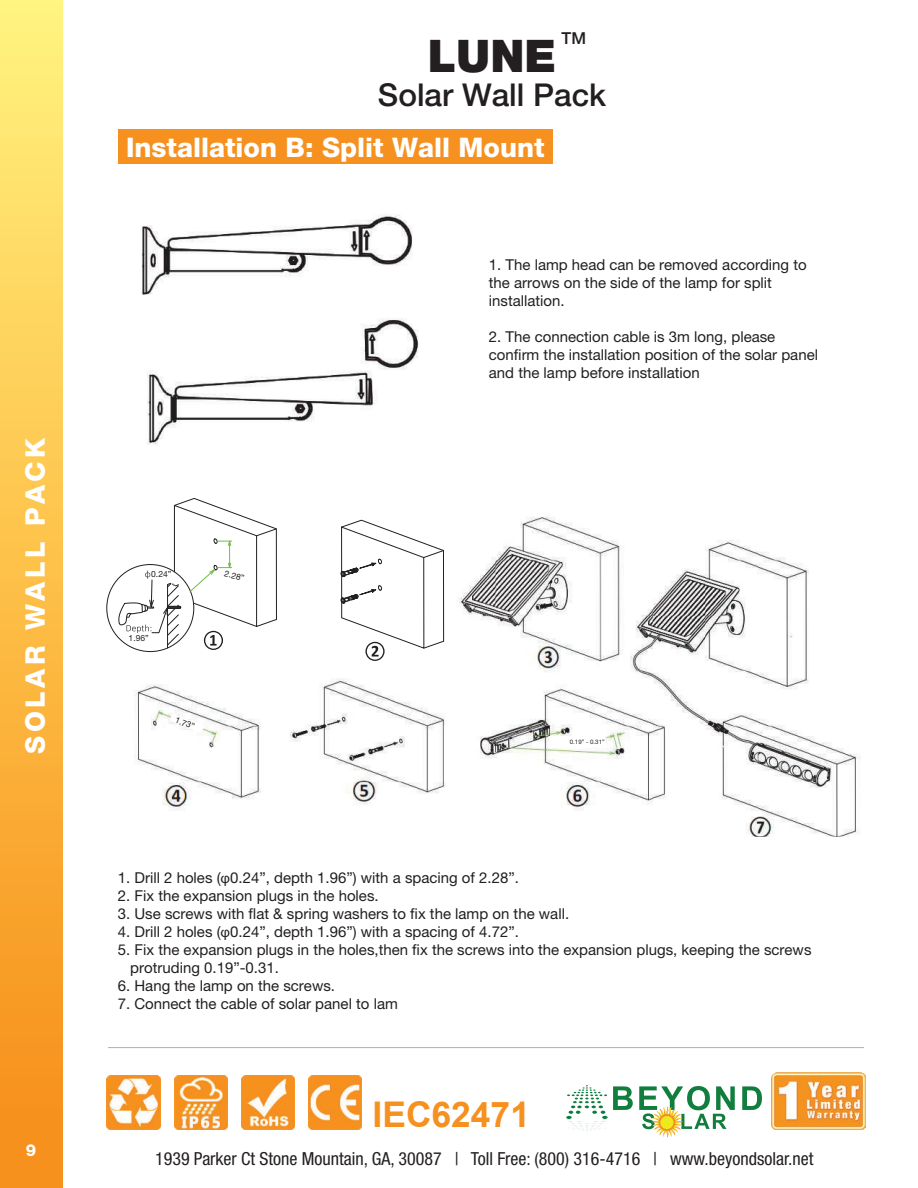
<style>
.page{position:relative;width:918px;height:1188px;background:#fff}
.page>*{position:absolute;margin:0;border:0;box-sizing:border-box;transform-origin:0 0}
.t1{font:900 45px "Helvetica Neue LT Pro";color:#231f20}
.t2{font:700 35.4px "Arial";color:#f6901e}
.t3{font:500 31.5px "Helvetica Neue LT Pro";color:#231f20}
.t4{font:800 27px "Helvetica Neue LT Std";color:#fff}
.t5{font:800 27px "Helvetica Neue LT Std";letter-spacing:.13em;color:#fff}
.t6{font:condensed 18px "Helvetica Neue LT Pro";color:#231f20}
.t7{font:500 16.5px "Helvetica Neue LT Pro";color:#231f20}
.t8{font:800 16.5px "Helvetica Neue LT Std";color:#fff}
.t9{font:15px/18px "Helvetica Neue LT Pro";color:#231f20}
.t10{font:8.55px "Helvetica Neue LT Pro";color:#231f20}
.t11{font:6.15px "Helvetica Neue LT Pro";color:#231f20}
.s1{font-family:"Myriad Pro"}
</style>
<div class="page">
<div style="left:118px;top:130px;width:434px;height:34px;background:#f69120"></div>
<img style="left:141px;top:214px;width:278px;height:231px">
<div style="left:0;top:0;width:63px;height:1188px;background:linear-gradient(to bottom,#fff27c,#f78b15)"></div>
<hr style="left:108px;top:1047px;width:756px;height:1px;background:#afafaf">
<img style="left:772px;top:1072px;width:94px;height:57px">
<svg style="left:742px;top:1086px;width:20px;height:24px"></svg>
<svg style="left:639px;top:1086px;width:96px;height:51px"></svg>
<svg style="left:566px;top:1085px;width:67px;height:47px"></svg>
<img style="left:309px;top:1076px;width:53px;height:53px">
<img style="left:107px;top:1076px;width:53px;height:53px">
<img style="left:241px;top:1076px;width:54px;height:53px">
<img style="left:174px;top:1076px;width:53px;height:53px">
<svg style="left:118px;top:498px;width:98px;height:149px"></svg>
<img style="left:129px;top:506px;width:732px;height:331px">
<svg style="left:170px;top:713px;width:34px;height:20px"></svg>
<svg style="left:571px;top:729px;width:36px;height:20px"></svg>
<h3 class="t5" style="left:19px;top:754px;width:318px;rotate:-90deg">SOLAR WALL PACK</h3>
<p class="t8" style="left:26px;top:1140px;width:12px">9</p>
<p class="t7" style="left:562px;top:28px;width:26px">TM</p>
<h1 class="t1" style="left:428px;top:29px;width:130px">LUNE</h1>
<h3 class="t3" style="left:378px;top:76px;width:230px">Solar Wall Pack</h3>
<h3 class="t4" style="left:126px;top:131px;width:420px">Installation B: Split Wall Mount</h3>
<p class="t10" style="left:151px;top:569px;width:22px">0.24”</p>
<p class="t10" style="left:129px;top:633px;width:22px">1.96”</p>
<p class="t10" style="left:226px;top:568px;width:22px;rotate:15deg">2.28”</p>
<p class="t10" style="left:178px;top:714px;width:22px;rotate:23deg">1.73”</p>
<p class="t9" style="left:489px;top:256px;width:319px">1. The lamp head can be removed according to the arrows on the side of the lamp for split installation.</p>
<p class="t9" style="left:489px;top:328px;width:331px">2. The connection cable is 3m long, please confirm the installation position of the solar panel and the lamp before installation</p>
<p class="t11" style="left:570px;top:738px;width:36px">0.19” - 0.31”</p>
<p class="t9" style="left:118px;top:868px;width:403px">1. Drill 2 holes (<span class="s1">φ</span>0.24”, depth 1.96”) with a spacing of 2.28”.</p>
<p class="t9" style="left:118px;top:886px;width:262px">2. Fix the expansion plugs in the holes.</p>
<p class="t9" style="left:118px;top:904px;width:453px">3. Use screws with flat &amp; spring washers to fix the lamp on the wall.</p>
<p class="t9" style="left:118px;top:922px;width:403px">4. Drill 2 holes (<span class="s1">φ</span>0.24”, depth 1.96”) with a spacing of 4.72”.</p>
<p class="t9" style="left:130px;top:940px;width:683px;text-indent:-13px">5. Fix the expansion plugs in the holes,then fix the screws into the expansion plugs, keeping the screws protruding 0.19”-0.31.</p>
<p class="t9" style="left:118px;top:976px;width:219px">6. Hang the lamp on the screws.</p>
<p class="t9" style="left:118px;top:994px;width:282px">7. Connect the cable of solar panel to lam</p>
<h2 class="t2" style="left:373px;top:1090px;width:159px">IEC62471</h2>
<p class="t6" style="left:155px;top:1148px;width:660px">1939 Parker Ct Stone Mountain, GA, 30087 | Toll Free: (800) 316-4716 | www.beyondsolar.net</p>
</div>
